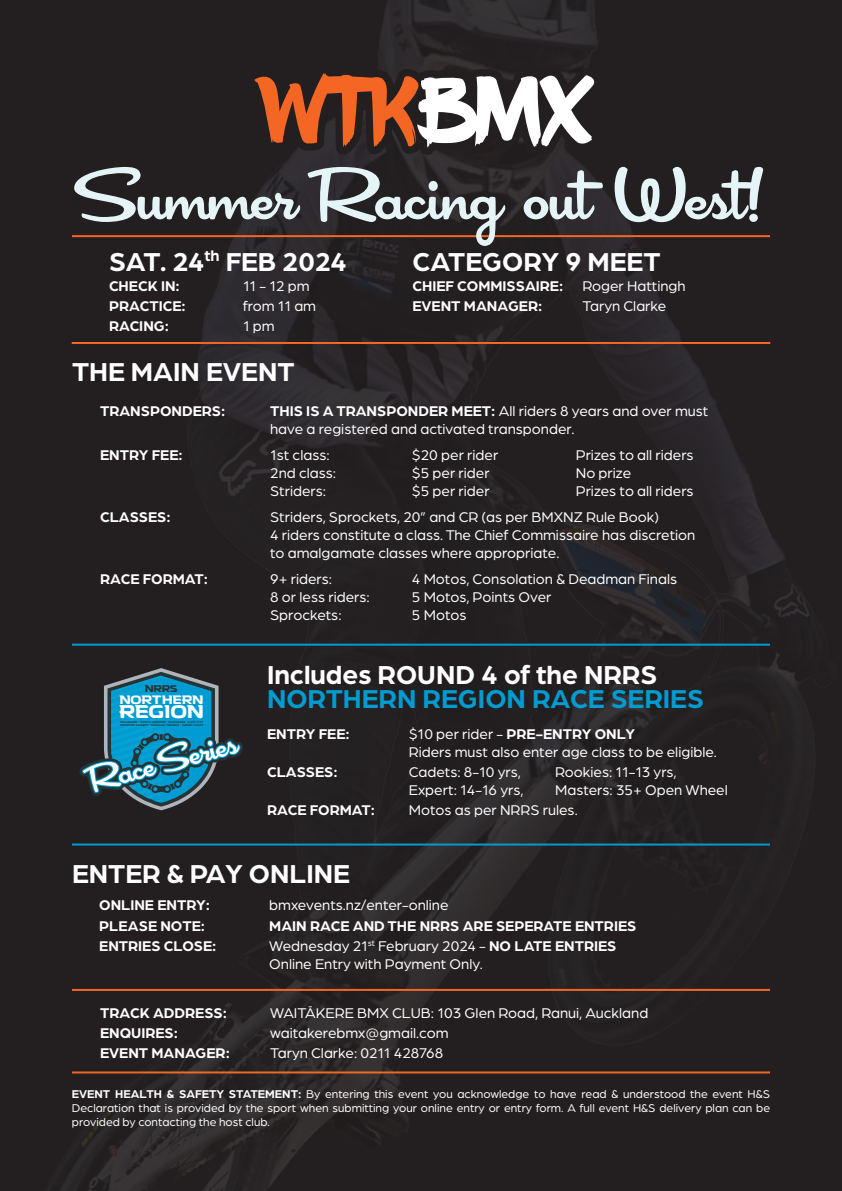
<style>
.page{position:relative;width:842px;height:1191px;background:#fff}
.page>*{position:absolute;margin:0;border:0;box-sizing:border-box;transform-origin:0 0}
.t1{font:77px "Cocktail Shaker";color:#e5f4f6}
.t2{font:700 27.6px "Arboria";color:#fff}
.t3{font:700 27.6px/24px "Arboria";color:#009bd0}
.t4{font:17.6px "Denzel";color:#fff}
.t5{font:15px/18px "Arboria";color:#fff}
.t6{font:700 15px "Arboria";color:#fff}
.t7{font:12px/14.4px "Arboria";color:#fff;text-align:justify}
.t8{font:11.6px "Denzel";color:#fff}
.t9{font:9.2px "Denzel";color:#263436}
.t10{font:700 2.6px/2.8px "Gotham";color:#263436}
.s1{font-weight:700}
.s2{color:#fff}
</style>
<div class="page">
<img style="left:0;top:0;width:842px;height:1191px">
<hr style="left:72px;top:235px;width:698px;height:2px;background:#f36624">
<hr style="left:72px;top:342px;width:698px;height:2px;background:#f36624">
<hr style="left:72px;top:643px;width:698px;height:2px;background:#009bd0">
<hr style="left:72px;top:843px;width:698px;height:2px;background:#009bd0">
<hr style="left:72px;top:1071px;width:698px;height:2px;background:#f36624">
<hr style="left:72px;top:989px;width:698px;height:2px;background:#f36624">
<svg style="left:79px;top:668px;width:164px;height:142px;background:#2a6479"></svg>
<svg style="left:247px;top:66px;width:355px;height:89px"></svg>
<p class="t1" style="left:77px;top:151px;width:687px">Summer Racing out West!</p>
<p class="t2" style="left:412px;top:242px;width:249px">CATEGORY 9 MEET</p>
<p class="t6" style="left:412px;top:275px;width:152px">CHIEF COMMISSAIRE:</p>
<p class="t5" style="left:582px;top:276px;width:105px">Roger Hattingh</p>
<p class="t6" style="left:412px;top:295px;width:131px">EVENT MANAGER:</p>
<p class="t5" style="left:582px;top:296px;width:85px">Taryn Clarke</p>
<p class="t2" style="left:109px;top:242px;width:239px">SAT. 24<sup>th</sup> FEB 2024</p>
<p class="t6" style="left:109px;top:275px;width:72px">CHECK IN:</p>
<p class="t5" style="left:243px;top:276px;width:68px">11 - 12 pm</p>
<p class="t6" style="left:109px;top:295px;width:78px">PRACTICE:</p>
<p class="t5" style="left:243px;top:296px;width:75px">from 11 am</p>
<p class="t6" style="left:109px;top:315px;width:61px">RACING:</p>
<p class="t5" style="left:243px;top:316px;width:33px">1 pm</p>
<p class="t2" style="left:72px;top:352px;width:224px">THE MAIN EVENT</p>
<p class="t6" style="left:100px;top:401px;width:127px">TRANSPONDERS:</p>
<p class="t5" style="left:270px;top:401px;width:440px"><span class="s1">THIS IS A TRANSPONDER MEET:</span> All riders 8 years and over must have a registered and activated transponder.</p>
<p class="t6" style="left:100px;top:445px;width:84px">ENTRY FEE:</p>
<p class="t5" style="left:270px;top:445px;width:61px">1st class:</p>
<p class="t5" style="left:412px;top:445px;width:88px">$20 per rider</p>
<p class="t5" style="left:576px;top:445px;width:119px">Prizes to all riders</p>
<p class="t5" style="left:270px;top:463px;width:67px">2nd class:</p>
<p class="t5" style="left:412px;top:463px;width:79px">$5 per rider</p>
<p class="t5" style="left:576px;top:463px;width:57px">No prize</p>
<p class="t5" style="left:270px;top:481px;width:57px">Striders:</p>
<p class="t5" style="left:412px;top:481px;width:79px">$5 per rider</p>
<p class="t5" style="left:576px;top:481px;width:119px">Prizes to all riders</p>
<p class="t6" style="left:100px;top:507px;width:72px">CLASSES:</p>
<p class="t5" style="left:270px;top:507px;width:391px">Striders, Sprockets, 20” and CR (as per BMXNZ Rule Book)</p>
<p class="t5" style="left:270px;top:525px;width:427px">4 riders constitute a class. The Chief Commissaire has discretion to amalgamate classes where appropriate.</p>
<p class="t6" style="left:100px;top:569px;width:110px">RACE FORMAT:</p>
<p class="t5" style="left:270px;top:569px;width:63px">9+ riders:</p>
<p class="t5" style="left:412px;top:569px;width:267px">4 Motos, Consolation &amp; Deadman Finals</p>
<p class="t5" style="left:270px;top:587px;width:101px">8 or less riders:</p>
<p class="t5" style="left:412px;top:587px;width:141px">5 Motos, Points Over</p>
<p class="t5" style="left:270px;top:605px;width:73px">Sprockets:</p>
<p class="t5" style="left:412px;top:605px;width:56px">5 Motos</p>
<p class="t9" style="left:145px;top:684px;width:34px">NRRS</p>
<p class="t8" style="left:120px;top:693px;width:85px">NORTHERN</p>
<p class="t4" style="left:119px;top:702px;width:86px">REGION</p>
<p class="t10" style="left:120px;top:721px;width:85px">WHANGAREI . N ORTH HARBOUR . WAITAKERE . EAST CITY<br>MOUNTAIN RAIDERS . MANUKAU TANIWHA . SUNSET COAST</p>
<p class="t3" style="left:267px;top:661px;width:438px"><span class="s2">Includes ROUND 4 of the NRRS<br></span>NORTHERN REGION RACE SERIES</p>
<p class="t6" style="left:267px;top:723px;width:84px">ENTRY FEE:</p>
<p class="t5" style="left:409px;top:724px;width:310px">$10 per rider - <span class="s1">PRE-ENTRY ONLY<br></span>Riders must also enter age class to be eligible.</p>
<p class="t6" style="left:267px;top:761px;width:72px">CLASSES:</p>
<p class="t5" style="left:409px;top:762px;width:113px">Cadets: 8-10 yrs,</p>
<p class="t5" style="left:555px;top:762px;width:123px">Rookies: 11-13 yrs,</p>
<p class="t5" style="left:409px;top:780px;width:116px">Expert: 14-16 yrs,</p>
<p class="t5" style="left:555px;top:780px;width:174px">Masters: 35+ Open Wheel</p>
<p class="t6" style="left:267px;top:799px;width:110px">RACE FORMAT:</p>
<p class="t5" style="left:409px;top:800px;width:170px">Motos as per NRRS rules.</p>
<p class="t2" style="left:72px;top:854px;width:279px">ENTER &amp; PAY ONLINE</p>
<p class="t6" style="left:99px;top:895px;width:112px">ONLINE ENTRY:</p>
<p class="t5" style="left:269px;top:896px;width:181px">bmxevents.nz/enter-online</p>
<p class="t6" style="left:99px;top:915px;width:107px">PLEASE NOTE:</p>
<p class="t6" style="left:269px;top:915px;width:369px">MAIN RACE AND THE NRRS ARE SEPERATE ENTRIES</p>
<p class="t6" style="left:99px;top:935px;width:119px">ENTRIES CLOSE:</p>
<p class="t5" style="left:269px;top:936px;width:349px">Wednesday 21<sup>st</sup> February 2024 - <span class="s1">NO LATE ENTRIES</span></p>
<p class="t5" style="left:269px;top:954px;width:215px">Online Entry with Payment Only.</p>
<p class="t6" style="left:100px;top:1002px;width:128px">TRACK ADDRESS:</p>
<p class="t5" style="left:270px;top:1003px;width:380px">WAITĀKERE BMX CLUB: 103 Glen Road, Ranui, Auckland</p>
<p class="t6" style="left:100px;top:1022px;width:79px">ENQUIRES:</p>
<p class="t5" style="left:270px;top:1023px;width:180px">waitakerebmx@gmail.com</p>
<p class="t6" style="left:100px;top:1042px;width:131px">EVENT MANAGER:</p>
<p class="t5" style="left:270px;top:1043px;width:174px">Taryn Clarke: 0211 428768</p>
<p class="t7" style="left:72px;top:1086px;width:700px"><span class="s1">EVENT HEALTH &amp; SAFETY STATEMENT:</span> By entering this event you acknowledge to have read &amp; understood the event H&amp;S Declaration that is provided by the sport when submitting your online entry or entry form. A full event H&amp;S delivery plan can be provided by contacting the host club.</p>
</div>
